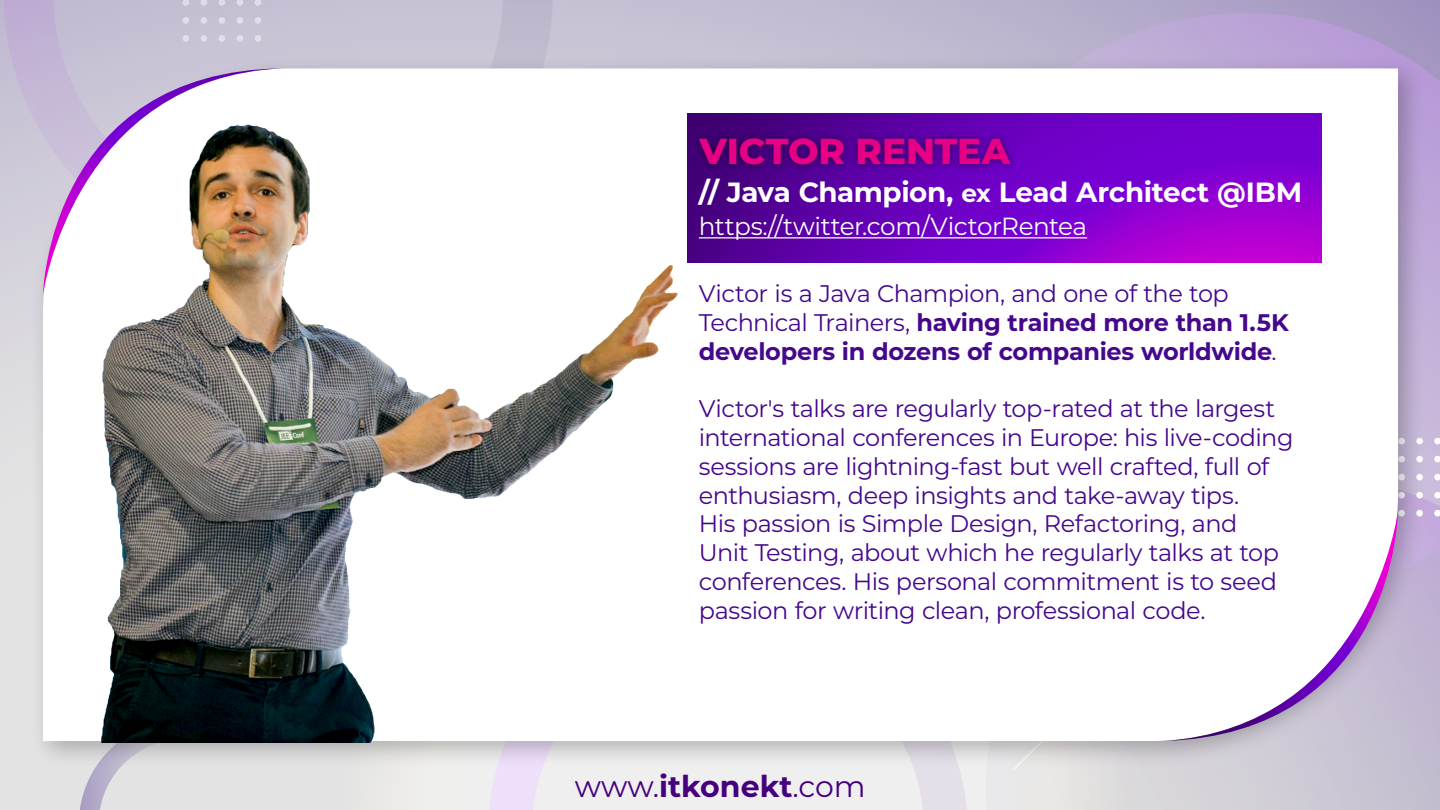
<style>
.page{position:relative;width:1440px;height:810px;background:#fff}
.page>*{position:absolute;margin:0;border:0;box-sizing:border-box;transform-origin:0 0}
.t1{font:800 36px "Montserrat";letter-spacing:-.005em;color:#e60086}
.t2{font:30px "Montserrat";letter-spacing:-.005em;color:#45007d}
.t3{font:700 27.75px "Montserrat";letter-spacing:-.015em;color:#fff}
.t4{font:24.75px "Montserrat";letter-spacing:-.02em;color:#fff}
.t5{font:24px/28.8px "Montserrat";letter-spacing:-.02em;color:#45078c}
.t6{font:700 24px/28.8px "Montserrat";letter-spacing:-.015em;color:#45078c}
.s1{font-size:24.75px}
.s2{font-weight:400}
.s3{font-weight:700}
</style>
<div class="page">
<svg style="left:909px;top:13px;width:531px;height:791px;background:#b8a9d0"></svg>
<svg style="left:657px;top:776px;width:311px;height:34px"></svg>
<svg style="left:986px;top:474px;width:454px;height:336px;background:#d4cfd9"></svg>
<svg style="left:1434px;top:438px;width:6px;height:6px"></svg>
<svg style="left:1434px;top:456px;width:6px;height:6px"></svg>
<svg style="left:1434px;top:474px;width:6px;height:6px"></svg>
<svg style="left:1434px;top:492px;width:6px;height:6px"></svg>
<svg style="left:1434px;top:510px;width:6px;height:6px"></svg>
<svg style="left:78px;top:776px;width:579px;height:34px"></svg>
<img style="left:23px;top:48px;width:1410px;height:728px">
<svg style="left:909px;top:68px;width:489px;height:673px"></svg>
<img style="left:0;top:0;width:909px;height:743px">
<svg style="left:688px;top:113px;width:634px;height:150px;background:#7800c1"></svg>
<hr style="left:699px;top:237px;width:388px;height:1px;background:#fff">
<img style="left:43px;top:68px;width:239px;height:227px">
<svg style="left:1163px;top:511px;width:235px;height:230px"></svg>
<img style="left:687px;top:122px;width:397px;height:66px">
<h1 class="t1" style="left:699px;top:125px;width:312px">VICTOR RENTEA</h1>
<p class="t3" style="left:699px;top:173px;width:605px">// Java Champion, <span class="s1">ex</span> Lead Architect @IBM</p>
<p class="t4" style="left:699px;top:210px;width:390px">https://twitter.com/VictorRentea</p>
<p class="t6" style="left:699px;top:278px;width:591px"><span class="s2">Victor is a Java Champion, and one of the top<br>Technical Trainers,</span> having trained more than 1.5K developers in dozens of companies worldwide<span class="s2">.</span></p>
<p class="t5" style="left:699px;top:393px;width:596px">Victor's talks are regularly top-rated at the largest international conferences in Europe: his live-coding sessions are lightning-fast but well crafted, full of enthusiasm, deep insights and take-away tips.<br>His passion is Simple Design, Refactoring, and<br>Unit Testing, about which he regularly talks at top conferences. His personal commitment is to seed passion for writing clean, professional code.</p>
<p class="t2" style="left:575px;top:766px;width:292px">www.<span class="s3">itkonekt</span>.com</p>
</div>
